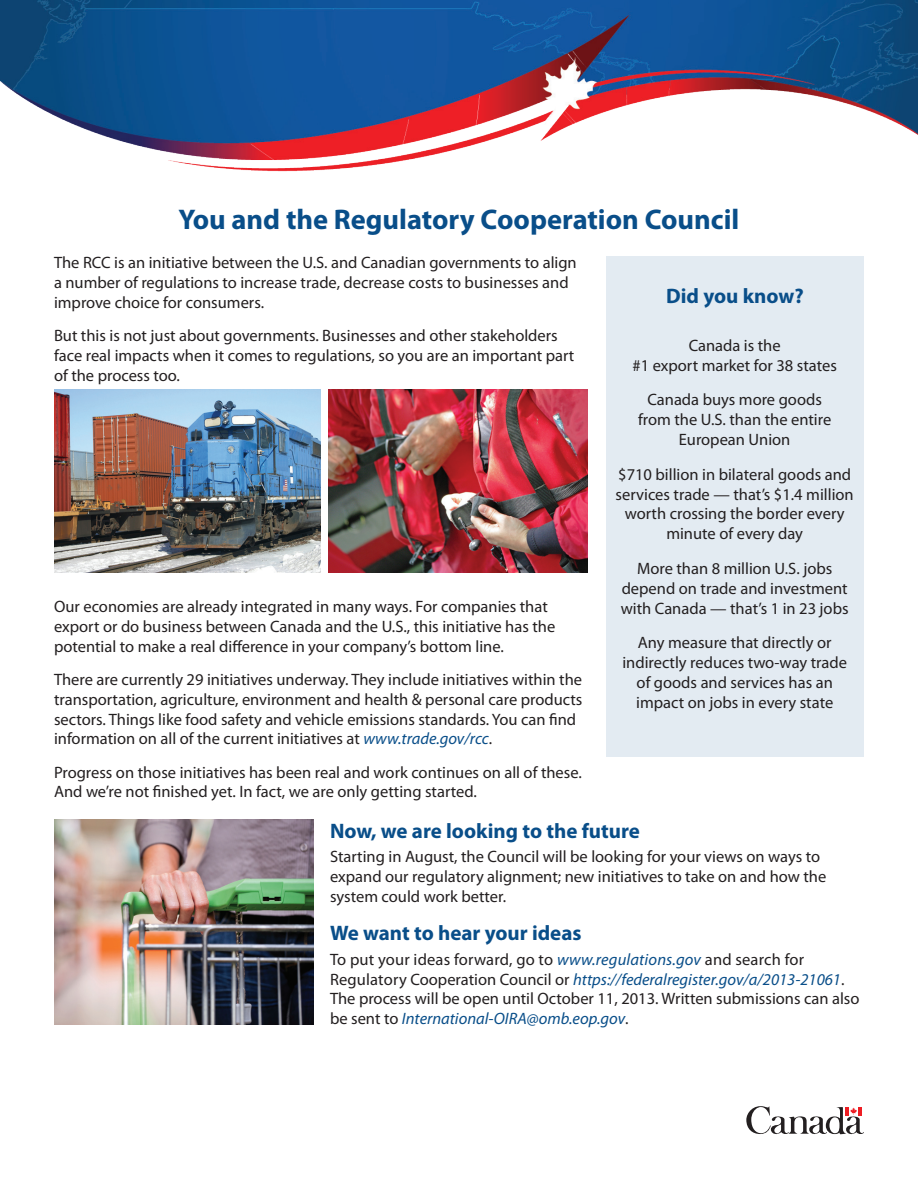
<style>
.page{position:relative;width:918px;height:1188px;background:#fff}
.page>*{position:absolute;margin:0;border:0;box-sizing:border-box;transform-origin:0 0}
.t1{font:700 28.5px "Myriad Pro";color:#094e89}
.t2{font:700 21px "Myriad Pro";color:#094e89}
.t3{font:16.5px/19.8px "Myriad Pro";color:#231f20}
.s1{font-style:italic;color:#094e89}
</style>
<div class="page">
<div style="left:606px;top:256px;width:258px;height:501px;background:#e3ebf2"></div>
<img style="left:0;top:0;width:918px;height:172px">
<svg style="left:746px;top:1106px;width:118px;height:29px"></svg>
<img style="left:54px;top:389px;width:267px;height:184px">
<img style="left:54px;top:820px;width:259px;height:205px">
<img style="left:329px;top:389px;width:259px;height:184px">
<h1 class="t1" style="left:179px;top:201px;width:562px">You and the Regulatory Cooperation Council</h1>
<p class="t3" style="left:54px;top:253px;width:524px">The RCC is an initiative between the U.S. and Canadian governments to align a number of regulations to increase trade, decrease costs to businesses and improve choice for consumers.</p>
<p class="t3" style="left:54px;top:325px;width:522px">But this is not just about governments. Businesses and other stakeholders face real impacts when it comes to regulations, so you are an important part of the process too.</p>
<p class="t3" style="left:54px;top:596px;width:503px">Our economies are already integrated in many ways. For companies that export or do business between Canada and the U.S., this initiative has the potential to make a real difference in your company’s bottom line.</p>
<p class="t3" style="left:54px;top:669px;width:530px">There are currently 29 initiatives underway. They include initiatives within the transportation, agriculture, environment and health &amp; personal care products sectors. Things like food safety and vehicle emissions standards. You can find information on all of the current initiatives at <span class="s1">www.trade.gov/rcc</span>.</p>
<p class="t3" style="left:54px;top:762px;width:529px">Progress on those initiatives has been real and work continues on all of these.<br>And we’re not finished yet. In fact, we are only getting started.</p>
<p class="t2" style="left:666px;top:282px;width:139px">Did you know?</p>
<p class="t3" style="left:633px;top:335px;width:206px;text-align:center">Canada is the<br>#1 export market for 38 states</p>
<p class="t3" style="left:638px;top:390px;width:195px;text-align:center">Canada buys more goods from the U.S. than the entire<br>European Union</p>
<p class="t3" style="left:616px;top:464px;width:240px;text-align:center">$710 billion in bilateral goods and services trade — that’s $1.4 million worth crossing the border every minute of every day</p>
<p class="t3" style="left:621px;top:558px;width:229px;text-align:center">More than 8 million U.S. jobs depend on trade and investment with Canada — that’s 1 in 23 jobs</p>
<p class="t3" style="left:622px;top:633px;width:226px;text-align:center">Any measure that directly or indirectly reduces two-way trade of goods and services has an impact on jobs in every state</p>
<p class="t2" style="left:330px;top:817px;width:311px">Now, we are looking to the future</p>
<p class="t3" style="left:330px;top:846px;width:498px">Starting in August, the Council will be looking for your views on ways to expand our regulatory alignment; new initiatives to take on and how the system could work better.</p>
<p class="t2" style="left:330px;top:920px;width:253px">We want to hear your ideas</p>
<p class="t3" style="left:330px;top:949px;width:531px">To put your ideas forward, go to <span class="s1">www.regulations.gov</span> and search for Regulatory Cooperation Council or <span class="s1">https://federalregister.gov/a/2013-21061</span>.<br>The process will be open until October 11, 2013. Written submissions can also be sent to <span class="s1">International-OIRA@omb.eop.gov</span>.</p>
</div>
